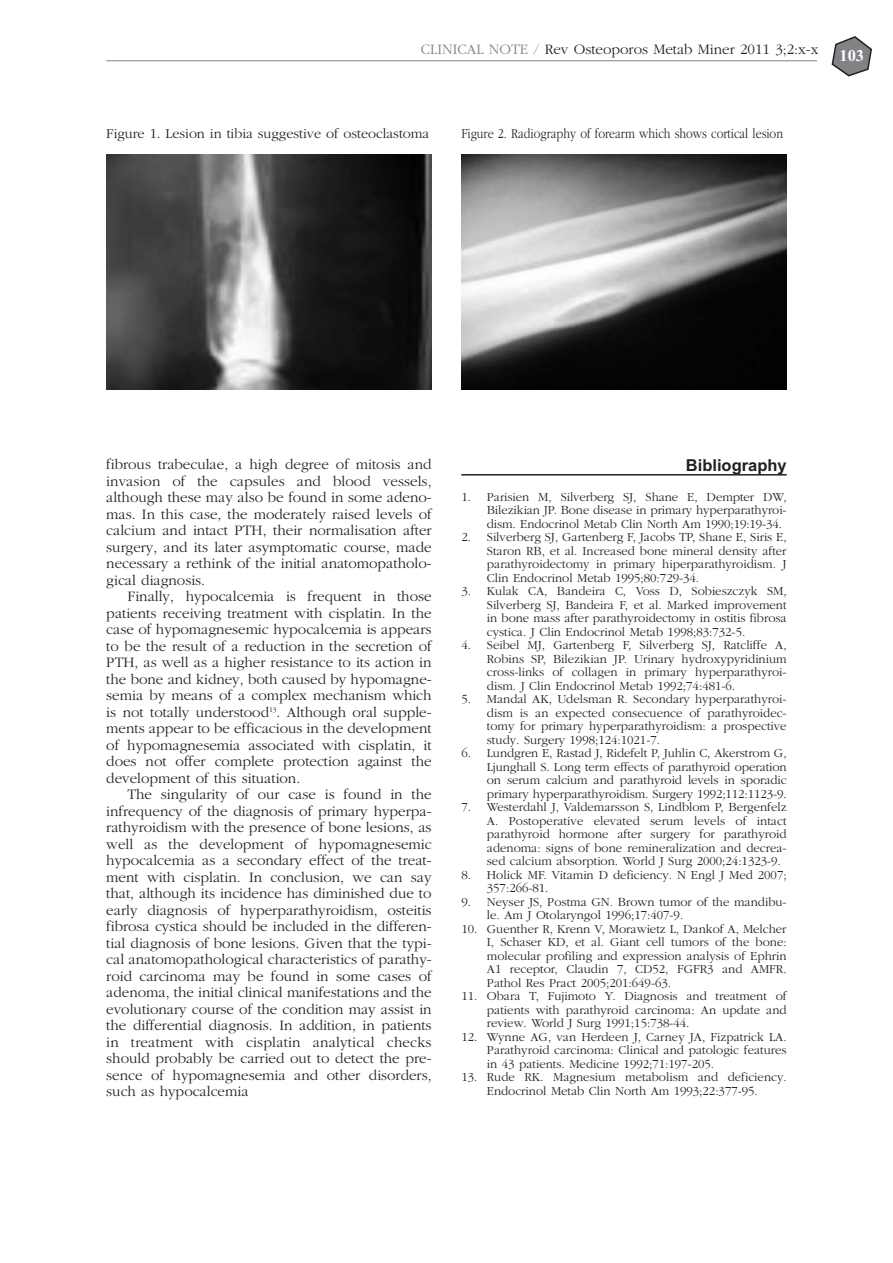
<style>
.page{position:relative;width:893px;height:1263px;background:#fff}
.page>*{position:absolute;margin:0;border:0;box-sizing:border-box;transform-origin:0 0}
.t1{font:700 16.5px "Arial";color:#231f20}
.t2{font:700 16.5px "Times New Roman";color:#fff}
.t3{font:300 15px/16.5px "Garamond";color:#231f20;text-align:justify}
.t4{font:300 14.25px "Garamond";color:#231f20;scale:.84 1}
.t5{font:300 14.25px "Garamond";color:#231f20}
.t6{font:300 12.75px/13.5px "Garamond";color:#231f20;text-align:justify}
.s1{color:#808285}
</style>
<div class="page">
<svg style="left:832px;top:36px;width:40px;height:40px"></svg>
<img style="left:106px;top:154px;width:326px;height:236px">
<img style="left:461px;top:154px;width:326px;height:236px">
<hr style="left:106px;top:60px;width:711px;height:1px;background:#808285">
<hr style="left:461px;top:474px;width:326px;height:1px;background:#231f20">
<p class="t3" style="left:421px;top:42px;width:399px"><span class="s1">CLINICAL NOTE /</span> Rev Osteoporos Metab Miner 2011 3;2:x-x</p>
<p class="t2" style="left:839px;top:46px;width:26px">103</p>
<p class="t5" style="left:106px;top:128px;width:325px">Figure 1. Lesion in tibia suggestive of osteoclastoma</p>
<p class="t4" style="left:461px;top:128px;width:384px">Figure 2. Radiography of forearm which shows cortical lesion</p>
<p class="t3" style="left:106px;top:457px;width:327px">fibrous trabeculae, a high degree of mitosis and invasion of the capsules and blood vessels, although these may also be found in some adeno&shy;mas. In this case, the moderately raised levels of calcium and intact PTH, their normalisation after surgery, and its later asymptomatic course, made necessary a rethink of the initial anatomopatholo&shy;gical diagnosis.</p>
<p class="t3" style="left:106px;top:589px;width:327px;text-indent:21px">Finally, hypocalcemia is frequent in those patients receiving treatment with cisplatin. In the case of hypomagnesemic hypocalcemia is appears to be the result of a reduction in the secretion of PTH, as well as a higher resistance to its action in the bone and kidney, both caused by hypomagne&shy;semia by means of a complex mechanism which is not totally understood<sup>13</sup>. Although oral supple&shy;ments appear to be efficacious in the development of hypomagnesemia associated with cisplatin, it does not offer complete protection against the development of this situation.</p>
<p class="t3" style="left:106px;top:787px;width:327px;text-indent:21px">The singularity of our case is found in the infrequency of the diagnosis of primary hyperpa&shy;rathyroidism with the presence of bone lesions, as well as the development of hypomagnesemic hypocalcemia as a secondary effect of the treat&shy;ment with cisplatin. In conclusion, we can say that, although its incidence has diminished due to early diagnosis of hyperparathyroidism, osteitis fibrosa cystica should be included in the differen&shy;tial diagnosis of bone lesions. Given that the typi&shy;cal anatomopathological characteristics of parathy&shy;roid carcinoma may be found in some cases of adenoma, the initial clinical manifestations and the evolutionary course of the condition may assist in the differential diagnosis. In addition, in patients in treatment with cisplatin analytical checks should probably be carried out to detect the pre&shy;sence of hypomagnesemia and other disorders, such as hypocalcemia</p>
<p class="t1" style="left:686px;top:459px;width:102px">Bibliography</p>
<p class="t6" style="left:487px;top:491px;width:301px;text-indent:-26px">1. Parisien M, Silverberg SJ, Shane E, Dempter DW, Bilezikian JP. Bone disease in primary hyperparathyroi&shy;dism. Endocrinol Metab Clin North Am 1990;19:19-34.</p>
<p class="t6" style="left:487px;top:531px;width:301px;text-indent:-26px">2. Silverberg SJ, Gartenberg F, Jacobs TP, Shane E, Siris E, Staron RB, et al. Increased bone mineral density after parathyroidectomy in primary hiperparathyroidism. J Clin Endocrinol Metab 1995;80:729-34.</p>
<p class="t6" style="left:487px;top:585px;width:301px;text-indent:-26px">3. Kulak CA, Bandeira C, Voss D, Sobieszczyk SM, Silverberg SJ, Bandeira F, et al. Marked improvement in bone mass after parathyroidectomy in ostitis fibrosa cystica. J Clin Endocrinol Metab 1998;83:732-5.</p>
<p class="t6" style="left:487px;top:639px;width:301px;text-indent:-26px">4. Seibel MJ, Gartenberg F, Silverberg SJ, Ratcliffe A, Robins SP, Bilezikian JP. Urinary hydroxypyridinium cross-links of collagen in primary hyperparathyroi&shy;dism. J Clin Endocrinol Metab 1992;74:481-6.</p>
<p class="t6" style="left:487px;top:693px;width:301px;text-indent:-26px">5. Mandal AK, Udelsman R. Secondary hyperparathyroi&shy;dism is an expected consecuence of parathyroidec&shy;tomy for primary hyperparathyroidism: a prospective study. Surgery 1998;124:1021-7.</p>
<p class="t6" style="left:487px;top:747px;width:301px;text-indent:-26px">6. Lundgren E, Rastad J, Ridefelt P, Juhlin C, Akerstrom G, Ljunghall S. Long term effects of parathyroid operation on serum calcium and parathyroid levels in sporadic primary hyperparathyroidism. Surgery 1992;112:1123-9.</p>
<p class="t6" style="left:487px;top:801px;width:301px;text-indent:-26px">7. Westerdahl J, Valdemarsson S, Lindblom P, Bergenfelz A. Postoperative elevated serum levels of intact parathyroid hormone after surgery for parathyroid adenoma: signs of bone remineralization and decrea&shy;sed calcium absorption. World J Surg 2000;24:1323-9.</p>
<p class="t6" style="left:487px;top:869px;width:301px;text-indent:-26px">8. Holick MF. Vitamin D deficiency. N Engl J Med 2007;<br>357:266-81.</p>
<p class="t6" style="left:487px;top:896px;width:301px;text-indent:-26px">9. Neyser JS, Postma GN. Brown tumor of the mandibu&shy;le. Am J Otolaryngol 1996;17:407-9.</p>
<p class="t6" style="left:487px;top:923px;width:301px;text-indent:-26px">10. Guenther R, Krenn V, Morawietz L, Dankof A, Melcher I, Schaser KD, et al. Giant cell tumors of the bone: molecular profiling and expression analysis of Ephrin A1 receptor, Claudin 7, CD52, FGFR3 and AMFR.<br>Pathol Res Pract 2005;201:649-63.</p>
<p class="t6" style="left:487px;top:990px;width:301px;text-indent:-26px">11. Obara T, Fujimoto Y. Diagnosis and treatment of patients with parathyroid carcinoma: An update and review. World J Surg 1991;15:738-44.</p>
<p class="t6" style="left:487px;top:1031px;width:301px;text-indent:-26px">12. Wynne AG, van Herdeen J, Carney JA, Fizpatrick LA.<br>Parathyroid carcinoma: Clinical and patologic features in 43 patients. Medicine 1992;71:197-205.</p>
<p class="t6" style="left:461px;top:1071px;width:327px;text-align:center">13. Rude RK. Magnesium metabolism and deficiency.<br>Endocrinol Metab Clin North Am 1993;22:377-95.</p>
</div>
